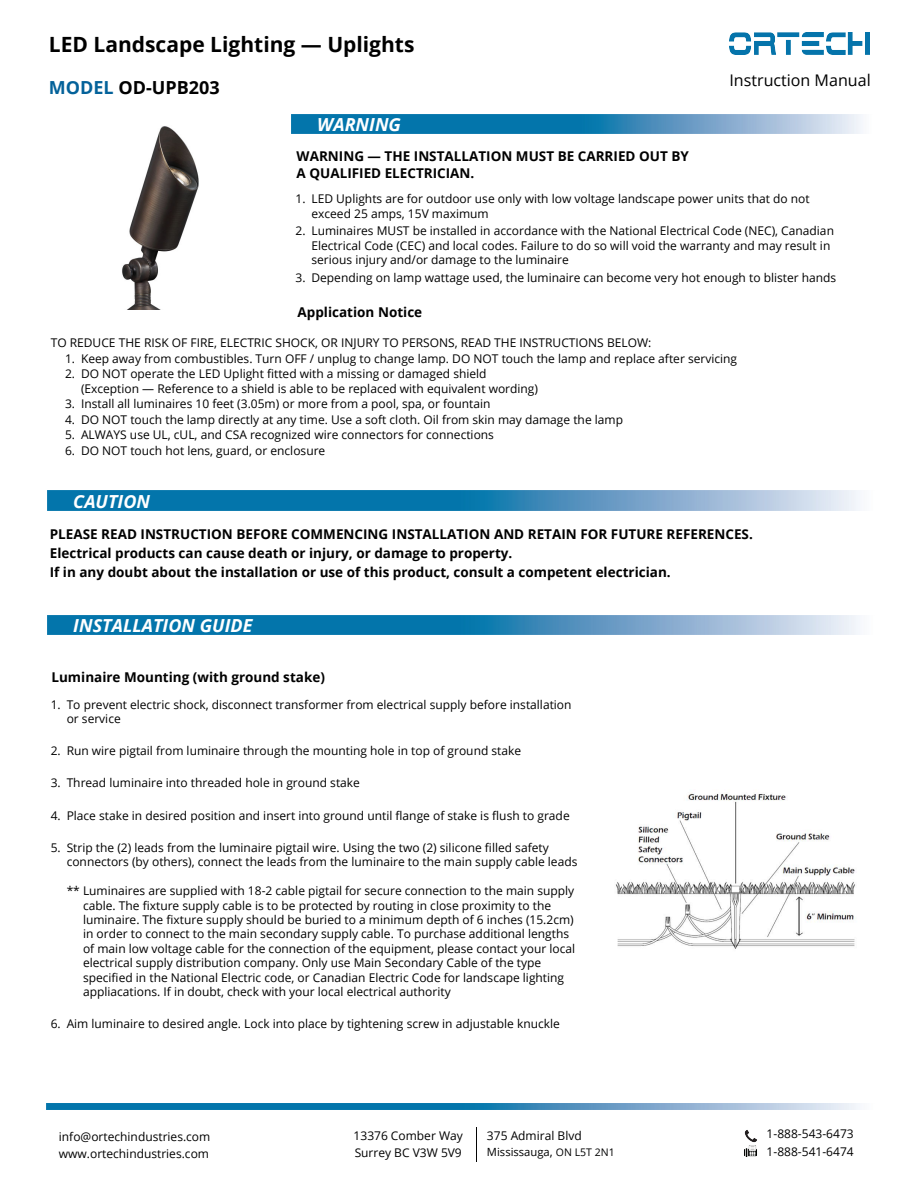
<style>
.page{position:relative;width:918px;height:1188px;background:#fff}
.page>*{position:absolute;margin:0;border:0;box-sizing:border-box;transform-origin:0 0}
.t1{font:700 21px "Open Sans";color:#000}
.t2{font:italic 700 18px "Open Sans";color:#fff}
.t3{font:700 18px "Open Sans";color:#000}
.t4{font:16.05px "Open Sans";color:#000}
.t5{font:700 13.5px/18.9px "Open Sans";color:#000}
.t6{font:12px/14.4px "Open Sans";color:#000}
.t7{font:11.25px "Open Sans";color:#000}
.s1{font-style:inherit}
.s2{color:#04629a}
.s3{color:#fff}
.s4{font-size:12px}
.s5{font-size:10.5px}
</style>
<div class="page">
<img style="left:122px;top:126px;width:77px;height:184px">
<img style="left:291px;top:114px;width:571px;height:20px">
<img style="left:47px;top:615px;width:813px;height:20px">
<img style="left:729px;top:33px;width:141px;height:22px">
<svg style="left:744px;top:1130px;width:13px;height:27px"></svg>
<img style="left:46px;top:1103px;width:814px;height:6px">
<img style="left:476px;top:1128px;width:1px;height:34px">
<img style="left:47px;top:491px;width:813px;height:19px">
<img style="left:615px;top:793px;width:241px;height:156px">
<h1 class="t1" style="left:49px;top:30px;width:367px"><span class="s1">LED</span> Landscape <span class="s1">Light</span>ing — <span class="s1">Upl</span>ights</h1>
<h2 class="t3" style="left:49px;top:75px;width:172px"><span class="s2">MODEL</span> OD-UPB203</h2>
<h2 class="t2" style="left:317px;top:112px;width:85px">WARNING</h2>
<h3 class="t4" style="left:730px;top:69px;width:143px">Instruction Manual</h3>
<p class="t5" style="left:297px;top:148px;width:394px;line-height:16.2px">WARNING — THE INSTALLATION MUST BE CARRIED OUT BY<br>A QUALIFIED ELECTRICIAN.</p>
<p class="t6" style="left:311px;top:191px;width:500px;text-indent:-16px">1. LED Uplights are for outdoor use only with low voltage landscape power units that do not exceed 25 amps, 15V maximum</p>
<p class="t6" style="left:311px;top:224px;width:524px;text-indent:-16px">2. Luminaires MUST be installed in accordance with the National Electrical Code (NEC), Canadian<br>Electrical Code (CEC) and local codes. Failure to do so will void the warranty and may result in serious injury and/or damage to the luminaire</p>
<p class="t6" style="left:296px;top:270px;width:542px">3. Depending on lamp wattage used, the luminaire can become very hot enough to blister hands</p>
<p class="t5" style="left:298px;top:302px;width:126px">Application Notice</p>
<p class="t6" style="left:51px;top:335px;width:602px">TO REDUCE THE RISK OF FIRE, ELECTRIC SHOCK, OR INJURY TO PERSONS, READ THE INSTRUCTIONS BELOW:</p>
<p class="t6" style="left:65px;top:351px;width:674px">1. Keep away from combustibles. Turn OFF / unplug to change lamp. DO NOT touch the lamp and replace after servicing</p>
<p class="t6" style="left:81px;top:366px;width:459px;text-indent:-16px">2. DO NOT operate the LED Uplight fitted with a missing or damaged shield (Exception — Reference to a shield is able to be replaced with equivalent wording)</p>
<p class="t6" style="left:65px;top:396px;width:427px">3. Install all luminaires 10 feet (3.05m) or more from a pool, spa, or fountain</p>
<p class="t6" style="left:65px;top:412px;width:560px">4. DO NOT touch the lamp directly at any time. Use a soft cloth. Oil from skin may damage the lamp</p>
<p class="t6" style="left:65px;top:427px;width:431px">5. ALWAYS use UL, cUL, and CSA recognized wire connectors for connections</p>
<p class="t6" style="left:65px;top:443px;width:262px">6. DO NOT touch hot lens, guard, or enclosure</p>
<h2 class="t2" style="left:73px;top:488px;width:78px">CAUTION</h2>
<p class="t5" style="left:50px;top:525px;width:705px">PLEASE READ INSTRUCTION BEFORE COMMENCING INSTALLATION AND RETAIN FOR FUTURE REFERENCES.<br>Electrical products can cause death or injury, or damage to property.<br>If in any doubt about the installation or use of this product, consult a competent electrician.</p>
<h2 class="t2" style="left:73px;top:613px;width:181px">INSTALLATION GUIDE</h2>
<p class="t5" style="left:51px;top:667px;width:275px">Luminaire Mounting (with ground stake)</p>
<p class="t6" style="left:67px;top:697px;width:506px;text-indent:-16px">1. To prevent electric shock, disconnect transformer from electrical supply before installation or service</p>
<p class="t6" style="left:51px;top:743px;width:472px">2. Run wire pigtail from luminaire through the mounting hole in top of ground stake</p>
<p class="t6" style="left:51px;top:776px;width:311px">3. Thread luminaire into threaded hole in ground stake</p>
<p class="t6" style="left:51px;top:808px;width:521px">4. Place stake in desired position and insert into ground until flange of stake is flush to grade</p>
<p class="t6" style="left:67px;top:840px;width:512px;text-indent:-16px">5. Strip the (2) leads from the luminaire pigtail wire. Using the two (2) silicone filled safety connectors (by others), connect the leads from the luminaire to the main supply cable leads</p>
<p class="t6" style="left:67px;top:883px;width:510px">** Luminaires are supplied with 18-2 cable pigtail for secure connection to the main supply <span class="s3">**</span> cable. The fixture supply cable is to be protected by routing in close proximity to the<br><span class="s3">**</span> luminaire. The fixture supply should be buried to a minimum depth of 6 inches (15.2cm) <span class="s3">**</span> in order to connect to the main secondary supply cable. To purchase additional lengths <span class="s3">**</span> of main low voltage cable for the connection of the equipment, please contact your local <span class="s3">**</span> electrical supply distribution company. Only use Main Secondary Cable of the type<br><span class="s3">**</span> specified in the National Electric code, or Canadian Electric Code for landscape lighting <span class="s3">**</span> appliacations. If in doubt, check with your local electrical authority</p>
<p class="t6" style="left:51px;top:1016px;width:511px">6. Aim luminaire to desired angle. Lock into place by tightening screw in adjustable knuckle</p>
<p class="t6" style="left:354px;top:1126px;width:111px;line-height:18px">13376 Comber Way<br>Surrey BC V3W 5V9</p>
<p class="t6" style="left:59px;top:1128px;width:153px;line-height:16.8px">info@ortechindustries.com www.ortechindustries.com</p>
<p class="t6" style="left:487px;top:1128px;width:96px">375 Admiral Blvd</p>
<p class="t7" style="left:487px;top:1145px;width:129px">Mississauga<span class="s4">,</span> <span class="s5">ON L5T 2N1</span></p>
<p class="t6" style="left:767px;top:1125px;width:89px;line-height:18px">1-888-543-6473<br>1-888-541-6474</p>
</div>
